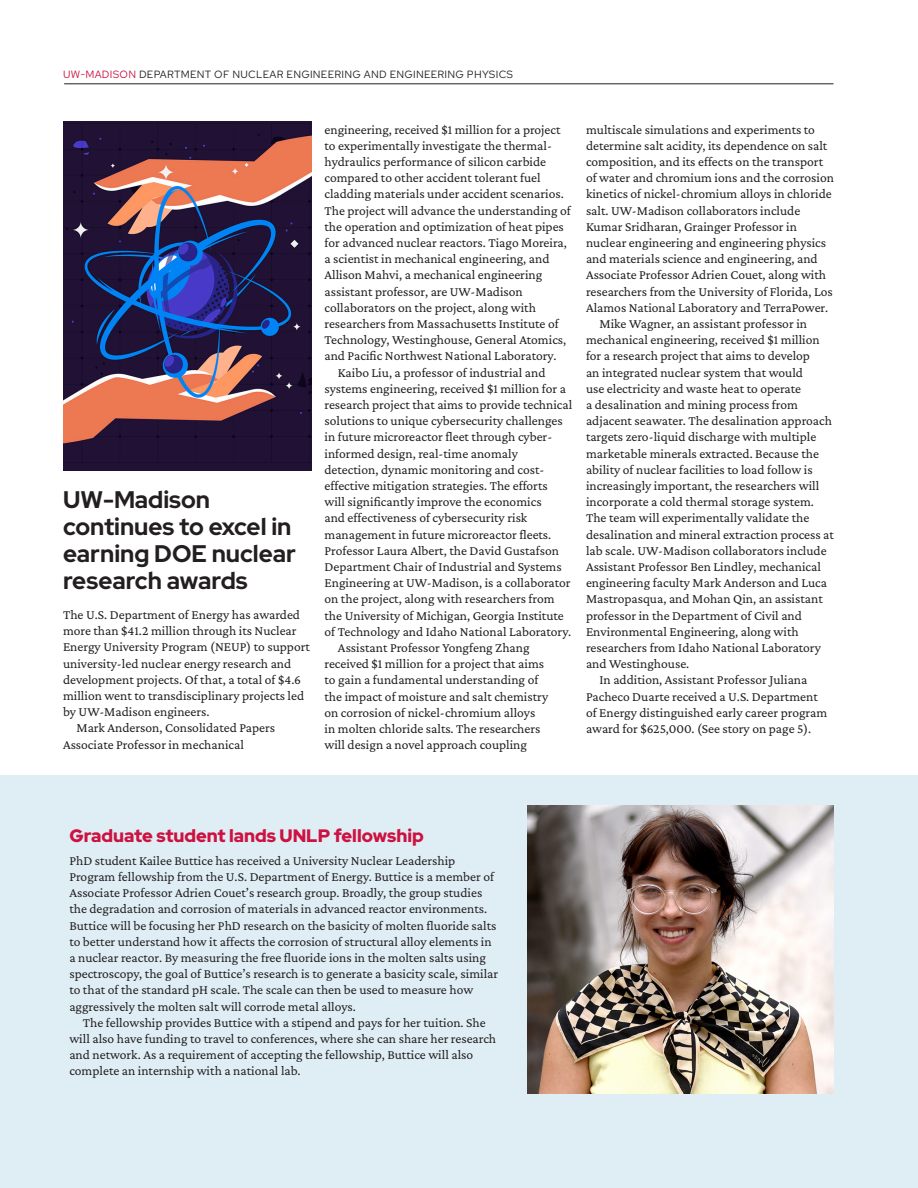
<style>
.page{position:relative;width:918px;height:1188px;background:#fff}
.page>*{position:absolute;margin:0;border:0;box-sizing:border-box;transform-origin:0 0}
.heading_16{font:700 24px/27px "Red Hat Display";color:#231f20}
.heading_12{font:900 18px "Red Hat Display";color:#cd1141}
.body_text{font:13.5px/16.2px "Crimson Pro";color:#231f20}
.body_text_no_indent{font:13.5px/16.2px "Crimson Pro";color:#231f20}
.top_mast_info{font:10.5px "Red Hat Text";letter-spacing:.025em;color:#231f20}
.s1{color:#cd1141}
</style>
<div class="page">
<hr style="left:64px;top:84px;width:770px;height:1px;background:#231f20">
<div style="left:0;top:775px;width:918px;height:413px;background:#dfeef5"></div>
<img style="left:527px;top:806px;width:307px;height:288px">
<img style="left:63px;top:122px;width:249px;height:348px">
<p class="top_mast_info" style="left:63px;top:67px;width:452px"><span class="s1">UW-MADISON</span> DEPARTMENT OF NUCLEAR ENGINEERING AND ENGINEERING PHYSICS</p>
<p class="heading_16" style="left:63px;top:486px;width:234px">UW-Madison continues to excel in earning DOE nuclear research awards</p>
<p class="body_text_no_indent" style="left:63px;top:606px;width:248px">The U.S. Department of Energy has awarded more than $41.2 million through its Nuclear Energy University Program (NEUP) to support university-led nuclear energy research and development projects. Of that, a total of $4.6 million went to transdisciplinary projects led by UW-Madison engineers.</p>
<p class="body_text" style="left:63px;top:720px;width:214px;text-indent:14px">Mark Anderson, Consolidated Papers<br>Associate Professor in mechanical</p>
<p class="body_text" style="left:324px;top:121px;width:248px">engineering, received $1 million for a project to experimentally investigate the thermal&shy;hydraulics performance of silicon carbide compared to other accident tolerant fuel cladding materials under accident scenarios.<br>The project will advance the understanding of the operation and optimization of heat pipes for advanced nuclear reactors. Tiago Moreira, a scientist in mechanical engineering, and Allison Mahvi, a mechanical engineering assistant professor, are UW-Madison collaborators on the project, along with researchers from Massachusetts Institute of Technology, Westinghouse, General Atomics, and Pacific Northwest National Laboratory.</p>
<p class="body_text" style="left:324px;top:364px;width:249px;text-indent:14px">Kaibo Liu, a professor of industrial and systems engineering, received $1 million for a research project that aims to provide technical solutions to unique cybersecurity challenges in future microreactor fleet through cyber&shy;informed design, real-time anomaly detection, dynamic monitoring and cost&shy;effective mitigation strategies. The efforts<br>will significantly improve the economics<br>and effectiveness of cybersecurity risk management in future microreactor fleets.<br>Professor Laura Albert, the David Gustafson Department Chair of Industrial and Systems Engineering at UW-Madison, is a collaborator on the project, along with researchers from the University of Michigan, Georgia Institute of Technology and Idaho National Laboratory.</p>
<p class="body_text" style="left:324px;top:639px;width:225px;text-indent:14px">Assistant Professor Yongfeng Zhang received $1 million for a project that aims to gain a fundamental understanding of the impact of moisture and salt chemistry on corrosion of nickel-chromium alloys in molten chloride salts. The researchers will design a novel approach coupling</p>
<p class="body_text" style="left:586px;top:121px;width:249px">multiscale simulations and experiments to determine salt acidity, its dependence on salt composition, and its effects on the transport of water and chromium ions and the corrosion kinetics of nickel-chromium alloys in chloride salt. UW-Madison collaborators include Kumar Sridharan, Grainger Professor in nuclear engineering and engineering physics and materials science and engineering, and Associate Professor Adrien Couet, along with researchers from the University of Florida, Los Alamos National Laboratory and TerraPower.</p>
<p class="body_text" style="left:586px;top:315px;width:249px;text-indent:14px">Mike Wagner, an assistant professor in mechanical engineering, received $1 million for a research project that aims to develop<br>an integrated nuclear system that would<br>use electricity and waste heat to operate<br>a desalination and mining process from adjacent seawater. The desalination approach targets zero-liquid discharge with multiple marketable minerals extracted. Because the ability of nuclear facilities to load follow is increasingly important, the researchers will incorporate a cold thermal storage system.<br>The team will experimentally validate the desalination and mineral extraction process at lab scale. UW-Madison collaborators include Assistant Professor Ben Lindley, mechanical engineering faculty Mark Anderson and Luca Mastropasqua, and Mohan Qin, an assistant professor in the Department of Civil and Environmental Engineering, along with researchers from Idaho National Laboratory and Westinghouse.</p>
<p class="body_text" style="left:586px;top:672px;width:243px;text-indent:14px">In addition, Assistant Professor Juliana Pacheco Duarte received a U.S. Department of Energy distinguished early career program award for $625,000. (See story on page 5).</p>
<p class="heading_12" style="left:69px;top:824px;width:356px">Graduate student lands UNLP fellowship</p>
<p class="body_text_no_indent" style="left:69px;top:852px;width:430px">PhD student Kailee Buttice has received a University Nuclear Leadership Program fellowship from the U.S. Department of Energy. Buttice is a member of Associate Professor Adrien Couet’s research group. Broadly, the group studies the degradation and corrosion of materials in advanced reactor environments.<br>Buttice will be focusing her PhD research on the basicity of molten fluoride salts to better understand how it affects the corrosion of structural alloy elements in a nuclear reactor. By measuring the free fluoride ions in the molten salts using spectroscopy, the goal of Buttice’s research is to generate a basicity scale, similar to that of the standard pH scale. The scale can then be used to measure how aggressively the molten salt will corrode metal alloys.</p>
<p class="body_text" style="left:69px;top:1014px;width:428px;text-indent:14px">The fellowship provides Buttice with a stipend and pays for her tuition. She will also have funding to travel to conferences, where she can share her research and network. As a requirement of accepting the fellowship, Buttice will also complete an internship with a national lab.</p>
</div>
